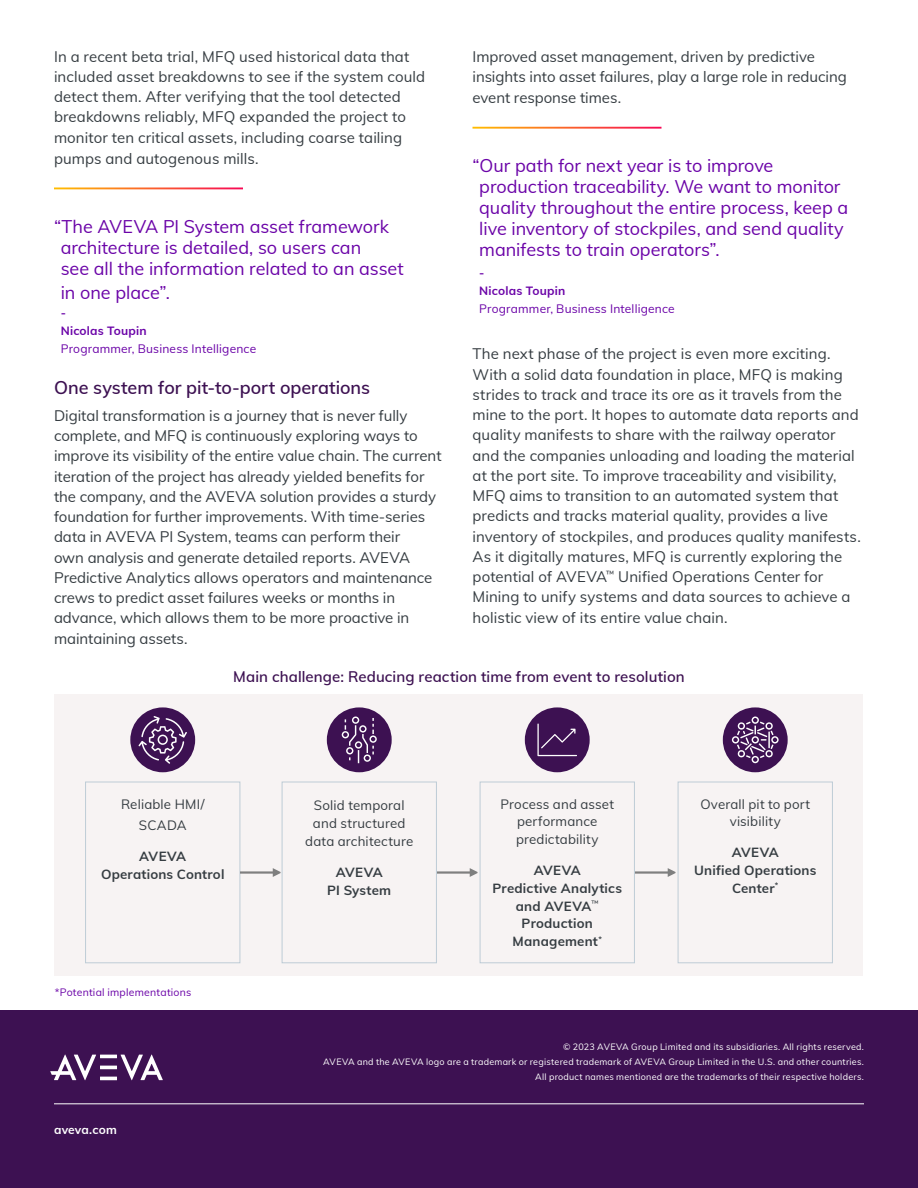
<style>
.page{position:relative;width:918px;height:1188px;background:#fff}
.page>*{position:absolute;margin:0;border:0;box-sizing:border-box;transform-origin:0 0}
.Pull_Quote{font:18px/21px "Muli";color:#6b04a8}
.Subheadlines_1{font:600 18px "Muli";color:#3d1152}
.Body_Copy{font:15px/20.2px "Muli";letter-spacing:.005em;color:#363d42}
.Subheadlines_1-2{font:600 15px "Muli";letter-spacing:.005em;color:#3d1152}
.Body_Copy-2{font:13.35px/17.7px "Muli";letter-spacing:.01em;color:#363d42;text-align:center}
.Body_Copy-3{font:700 13.35px/17.7px "Muli";letter-spacing:.015em;color:#363d42;text-align:center}
.Pull_Quote_Author_Ti{font:12px "Muli";letter-spacing:.015em;color:#6b04a8}
.Pull_Quote_Author_Na{font:700 12px "Muli";letter-spacing:.015em;color:#6b04a8}
.t1{font:700 12px "Muli";letter-spacing:.015em;color:#fff}
.Image___Graph_Captio{font:10.5px "Muli";letter-spacing:.02em;color:#6b04a8}
.t2{font:9px/15px "Muli";letter-spacing:.025em;color:#fff;text-align:right}
</style>
<div class="page">
<div style="left:0;top:1010px;width:918px;height:178px;background:#3d1152"></div>
<hr style="left:100px;top:1077px;width:17px;height:3px;background:#fff">
<hr style="left:100px;top:1066px;width:17px;height:3px;background:#fff">
<hr style="left:100px;top:1055px;width:17px;height:3px;background:#fff">
<svg style="left:50px;top:1055px;width:46px;height:25px"></svg>
<svg style="left:121px;top:1055px;width:42px;height:25px"></svg>
<hr style="left:54px;top:1104px;width:810px;height:1px;background:#fff">
<div style="left:55px;top:694px;width:808px;height:282px;background:#f7f3f3"></div>
<div style="left:525px;top:707px;width:65px;height:65px;background:#3d1152;border-radius:50%"></div>
<svg style="left:537px;top:724px;width:40px;height:32px"></svg>
<div style="left:480px;top:782px;width:155px;height:181px;border:1px solid #beccd6"></div>
<div style="left:723px;top:707px;width:65px;height:65px;background:#3d1152;border-radius:50%"></div>
<svg style="left:732px;top:717px;width:47px;height:46px"></svg>
<div style="left:678px;top:782px;width:155px;height:181px;border:1px solid #beccd6"></div>
<div style="left:327px;top:707px;width:65px;height:65px;background:#3d1152;border-radius:50%"></div>
<svg style="left:342px;top:717px;width:35px;height:46px"></svg>
<div style="left:282px;top:782px;width:155px;height:181px;border:1px solid #beccd6"></div>
<div style="left:130px;top:707px;width:65px;height:65px;background:#3d1152;border-radius:50%"></div>
<svg style="left:138px;top:716px;width:49px;height:48px"></svg>
<div style="left:85px;top:782px;width:155px;height:181px;border:1px solid #beccd6"></div>
<hr style="left:241px;top:871px;width:33px;height:3px;background:#7f7f7f">
<svg style="left:273px;top:868px;width:8px;height:9px"></svg>
<hr style="left:438px;top:871px;width:33px;height:3px;background:#7f7f7f">
<svg style="left:470px;top:868px;width:8px;height:9px"></svg>
<hr style="left:636px;top:871px;width:33px;height:3px;background:#7f7f7f">
<svg style="left:668px;top:868px;width:8px;height:9px"></svg>
<p class="Body_Copy" style="left:54px;top:45px;width:373px">In a recent beta trial, MFQ used historical data that included asset breakdowns to see if the system could detect them. After verifying that the tool detected breakdowns reliably, MFQ expanded the project to monitor ten critical assets, including coarse tailing pumps and autogenous mills.</p>
<p class="Pull_Quote" style="left:61px;top:215px;width:344px;text-indent:-7px">“The AVEVA PI System asset framework architecture is detailed, so users can<br>see all the information related to an asset</p>
<p class="Pull_Quote" style="left:61px;top:281px;width:111px">in one place”.</p>
<p class="Pull_Quote_Author_Na" style="left:61px;top:304px;width:7px">-</p>
<p class="Pull_Quote_Author_Na" style="left:61px;top:322px;width:88px">Nicolas Toupin</p>
<p class="Pull_Quote_Author_Ti" style="left:61px;top:340px;width:197px">Programmer, Business Intelligence</p>
<p class="Subheadlines_1" style="left:54px;top:374px;width:318px">One system for pit-to-port operations</p>
<p class="Body_Copy" style="left:54px;top:405px;width:389px">Digital transformation is a journey that is never fully complete, and MFQ is continuously exploring ways to improve its visibility of the entire value chain. The current iteration of the project has already yielded benefits for the company, and the AVEVA solution provides a sturdy foundation for further improvements. With time-series data in AVEVA PI System, teams can perform their<br>own analysis and generate detailed reports. AVEVA Predictive Analytics allows operators and maintenance crews to predict asset failures weeks or months in advance, which allows them to be more proactive in maintaining assets.</p>
<p class="Body_Copy" style="left:472px;top:45px;width:376px;line-height:20.7px">Improved asset management, driven by predictive insights into asset failures, play a large role in reducing event response times.</p>
<p class="Pull_Quote" style="left:479px;top:154px;width:371px;text-indent:-7px">“Our path for next year is to improve production traceability. We want to monitor quality throughout the entire process, keep a live inventory of stockpiles, and send quality manifests to train operators”.</p>
<p class="Pull_Quote_Author_Na" style="left:479px;top:264px;width:7px">-</p>
<p class="Pull_Quote_Author_Na" style="left:479px;top:282px;width:88px">Nicolas Toupin</p>
<p class="Pull_Quote_Author_Ti" style="left:479px;top:300px;width:197px">Programmer, Business Intelligence</p>
<p class="Body_Copy" style="left:472px;top:343px;width:390px">The next phase of the project is even more exciting.<br>With a solid data foundation in place, MFQ is making strides to track and trace its ore as it travels from the mine to the port. It hopes to automate data reports and quality manifests to share with the railway operator and the companies unloading and loading the material at the port site. To improve traceability and visibility, MFQ aims to transition to an automated system that predicts and tracks material quality, provides a live inventory of stockpiles, and produces quality manifests.<br>As it digitally matures, MFQ is currently exploring the potential of AVEVA<sup>™</sup> Unified Operations Center for Mining to unify systems and data sources to achieve a holistic view of its entire value chain.</p>
<p class="Subheadlines_1-2" style="left:233px;top:666px;width:453px">Main challenge: Reducing reaction time from event to resolution</p>
<p class="Body_Copy-2" style="left:121px;top:793px;width:85px;line-height:20.7px">Reliable HMI/<br>SCADA</p>
<p class="Body_Copy-3" style="left:101px;top:847px;width:125px">AVEVA<br>Operations Control</p>
<p class="Image___Graph_Captio" style="left:55px;top:985px;width:138px">*Potential implementations</p>
<p class="t1" style="left:54px;top:1121px;width:64px">aveva.com</p>
<p class="Body_Copy-2" style="left:305px;top:796px;width:110px">Solid temporal and structured data architecture</p>
<p class="Body_Copy-3" style="left:327px;top:863px;width:65px">AVEVA<br>PI System</p>
<p class="Body_Copy-2" style="left:500px;top:794px;width:115px">Process and asset performance predictability</p>
<p class="Body_Copy-3" style="left:493px;top:861px;width:131px">AVEVA<br>Predictive Analytics and AVEVA<sup>™<br></sup>Production<br>Management<sup>*</sup></p>
<p class="Body_Copy-2" style="left:700px;top:794px;width:111px">Overall pit to port visibility</p>
<p class="Body_Copy-3" style="left:694px;top:843px;width:124px">AVEVA<br>Unified Operations<br>Center<sup>*</sup></p>
<p class="t2" style="left:323px;top:1039px;width:542px">© 2023 AVEVA Group Limited and its subsidiaries. All rights reserved.<br>AVEVA and the AVEVA logo are a trademark or registered trademark of AVEVA Group Limited in the U.S. and other countries.<br>All product names mentioned are the trademarks of their respective holders.</p>
</div>
